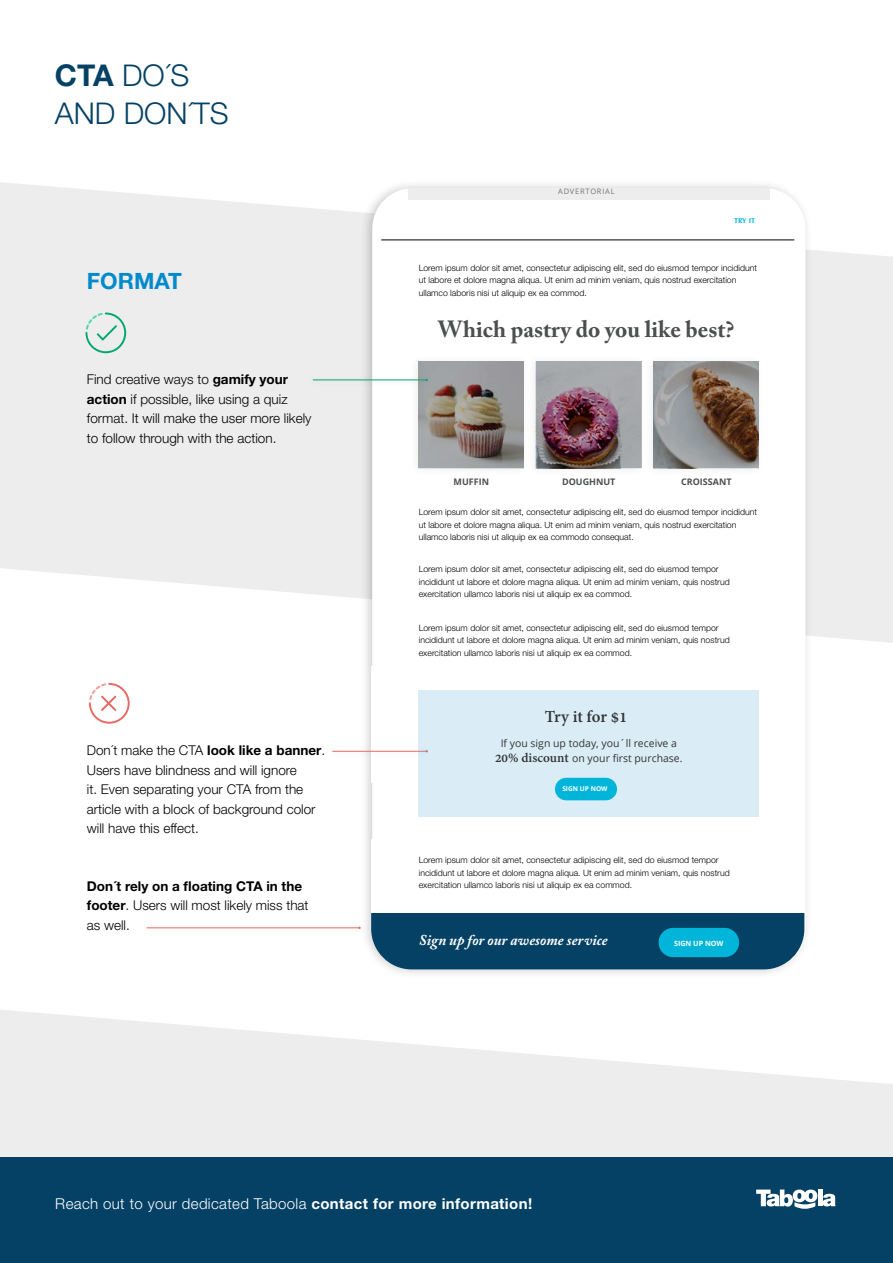
<style>
.page{position:relative;width:893px;height:1263px;background:#fff}
.page>*{position:absolute;margin:0;border:0;box-sizing:border-box;transform-origin:0 0}
.t1{font:300 30px/37.5px "Helvetica Neue LT Std";color:#054164}
.t2{font:700 23.25px "Adobe Caslon Pro";color:#4d4f4f}
.t3{font:700 22.5px "Helvetica Neue LT Std";color:#008acc}
.t4{font:700 18.3px "Adobe Devanagari";letter-spacing:-.01em;color:#333}
.t5{font:300 15px "Helvetica Neue LT Std";letter-spacing:.025em;color:#fff}
.t6{font:italic 700 15px "Adobe Caslon Pro";color:#fff}
.t7{font:300 13.5px/19.5px "Helvetica Neue LT Std";color:#000}
.t8{font:10.5px/15.8px "Open Sans";color:#333;text-align:center}
.t9{font:700 9px "Open Sans";color:#4d4f4f}
.t10{font:300 8.7px/12.6px "Helvetica Neue LT Std";color:#000}
.t11{font:7.5px "Open Sans";letter-spacing:.1em;color:#767473}
.t12{font:700 7.2px "Open Sans";color:#fff}
.t13{font:700 7.2px "Optima";color:#00b5d9}
.t14{font:700 6.6px "Open Sans";color:#fff}
.s1{font-weight:700}
.s2{font-family:"Adobe Devanagari";font-weight:700;font-size:14.4px}
</style>
<div class="page">
<svg style="left:89px;top:683px;width:41px;height:41px"></svg>
<svg style="left:0;top:182px;width:893px;height:461px;fill:#ededed"></svg>
<svg style="left:0;top:1010px;width:893px;height:147px;fill:#ededed"></svg>
<div style="left:359px;top:179px;width:453px;height:801px;background:#000;opacity:.2"></div>
<div style="left:372px;top:188px;width:433px;height:781px;background:#fff;border-radius:41px"></div>
<div style="left:371px;top:855px;width:433px;height:114px;background:#054164;border-radius:41px"></div>
<div style="left:371px;top:667px;width:433px;height:116px;background:#fff"></div>
<div style="left:371px;top:230px;width:428px;height:20px;background:#fefefe"></div>
<hr style="left:381px;top:240px;width:413px;height:1px;background:#000">
<div style="left:0;top:1157px;width:893px;height:106px;background:#054164"></div>
<hr style="left:818px;top:1189px;width:4px;height:17px;background:#fff">
<svg style="left:823px;top:1194px;width:13px;height:12px"></svg>
<svg style="left:756px;top:1189px;width:61px;height:20px"></svg>
<div style="left:408px;top:354px;width:122px;height:123px;background:#000;opacity:.25"></div>
<img style="left:419px;top:361px;width:105px;height:107px">
<div style="left:643px;top:354px;width:122px;height:123px;background:#000;opacity:.25"></div>
<svg style="left:654px;top:361px;width:105px;height:107px;background:#837871"></svg>
<div style="left:526px;top:354px;width:121px;height:123px;background:#000;opacity:.25"></div>
<img style="left:536px;top:361px;width:105px;height:107px">
<div style="left:305px;top:373px;width:127px;height:15px;background:#000;opacity:.25"></div>
<hr style="left:313px;top:380px;width:114px;height:1px;background:#00a86e">
<div style="left:325px;top:744px;width:107px;height:15px;background:#000;opacity:.25"></div>
<hr style="left:332px;top:751px;width:95px;height:1px;background:#e86961">
<div style="left:139px;top:921px;width:226px;height:15px;background:#000;opacity:.25"></div>
<hr style="left:147px;top:927px;width:213px;height:1px;background:#e86961">
<div style="left:419px;top:690px;width:340px;height:127px;background:#daedf7"></div>
<div style="left:555px;top:778px;width:62px;height:22px;background:#00b5d9;border-radius:11px"></div>
<div style="left:659px;top:928px;width:80px;height:29px;background:#00b5d9;border-radius:15px"></div>
<div style="left:371px;top:839px;width:433px;height:73px;background:#fff"></div>
<svg style="left:85px;top:312px;width:41px;height:41px;background:#c8e2d9"></svg>
<div style="left:408px;top:188px;width:362px;height:11px;background:#ededed"></div>
<h1 class="t1" style="left:55px;top:56px;width:175px"><span class="s1">CTA</span> DO´S<br>AND DON´TS</h1>
<h3 class="t3" style="left:87px;top:267px;width:96px">FORMAT</h3>
<h3 class="t7" style="left:87px;top:369px;width:226px">Find creative ways to <span class="s1">gamify your action</span> if possible, like using a quiz format. It will make the user more likely to follow through with the action.</h3>
<h3 class="t7" style="left:87px;top:740px;width:240px">Don´t make the CTA <span class="s1">look like a banner</span>.<br>Users have blindness and will ignore<br>it. Even separating your CTA from the article with a block of background color will have this effect.</h3>
<h3 class="t7" style="left:87px;top:876px;width:223px"><span class="s1">Don´t rely on a floating CTA in the footer</span>. Users will most likely miss that as well.</h3>
<p class="t11" style="left:558px;top:186px;width:58px">ADVERTORIAL</p>
<p class="t13" style="left:734px;top:217px;width:22px">TRY IT</p>
<p class="t10" style="left:419px;top:261px;width:340px">Lorem ipsum dolor sit amet, consectetur adipiscing elit, sed do eiusmod tempor incididunt ut labore et dolore magna aliqua. Ut enim ad minim veniam, quis nostrud exercitation ullamco laboris nisi ut aliquip ex ea commod.</p>
<h2 class="t2" style="left:438px;top:315px;width:298px">Which pastry do you like best?</h2>
<p class="t9" style="left:454px;top:475px;width:37px">MUFFIN</p>
<p class="t9" style="left:562px;top:475px;width:55px">DOUGHNUT</p>
<p class="t9" style="left:681px;top:475px;width:52px">CROISSANT</p>
<p class="t10" style="left:419px;top:506px;width:340px">Lorem ipsum dolor sit amet, consectetur adipiscing elit, sed do eiusmod tempor incididunt ut labore et dolore magna aliqua. Ut enim ad minim veniam, quis nostrud exercitation ullamco laboris nisi ut aliquip ex ea commodo consequat.</p>
<p class="t10" style="left:419px;top:563px;width:312px">Lorem ipsum dolor sit amet, consectetur adipiscing elit, sed do eiusmod tempor incididunt ut labore et dolore magna aliqua. Ut enim ad minim veniam, quis nostrud exercitation ullamco laboris nisi ut aliquip ex ea commod.</p>
<p class="t10" style="left:419px;top:621px;width:312px">Lorem ipsum dolor sit amet, consectetur adipiscing elit, sed do eiusmod tempor incididunt ut labore et dolore magna aliqua. Ut enim ad minim veniam, quis nostrud exercitation ullamco laboris nisi ut aliquip ex ea commod.</p>
<h3 class="t4" style="left:545px;top:706px;width:84px">Try it for $1</h3>
<p class="t8" style="left:495px;top:734px;width:189px">If you sign up today, you´ll receive a<br><span class="s2">20% discount</span> on your first purchase.</p>
<p class="t14" style="left:562px;top:784px;width:47px">SIGN UP NOW</p>
<p class="t10" style="left:419px;top:853px;width:312px">Lorem ipsum dolor sit amet, consectetur adipiscing elit, sed do eiusmod tempor incididunt ut labore et dolore magna aliqua. Ut enim ad minim veniam, quis nostrud exercitation ullamco laboris nisi ut aliquip ex ea commod.</p>
<h3 class="t6" style="left:419px;top:931px;width:190px">Sign up for our awesome service</h3>
<p class="t12" style="left:674px;top:938px;width:51px">SIGN UP NOW</p>
<h3 class="t5" style="left:55px;top:1194px;width:478px">Reach out to your dedicated Taboola <span class="s1">contact for more information!</span></h3>
</div>
